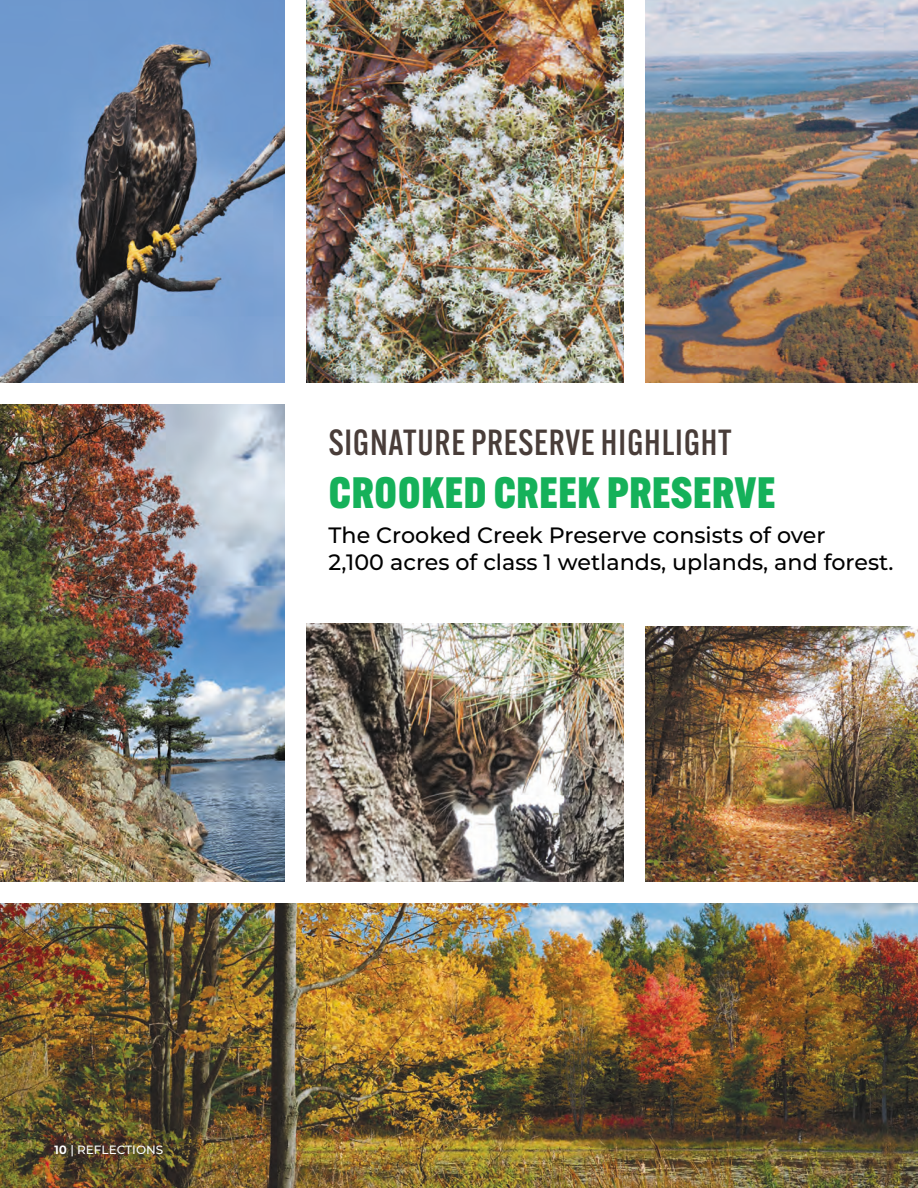
<style>
.page{position:relative;width:918px;height:1188px;background:#fff}
.page>*{position:absolute;margin:0;border:0;box-sizing:border-box;transform-origin:0 0}
.Title_Subhead_-_Montserrat_Bold_20_pt{font:800 42.9px "Alternate Gothic ATF";letter-spacing:.02em;color:#15b15a}
.Header_1_-_All_Caps_ATF_Demi_27_pt{font:500 35.55px "Alternate Gothic ATF";letter-spacing:.02em;color:#493d39}
.t1{font:500 22.2px/26.7px "Montserrat";color:#010101}
.t2{font:500 12px "Montserrat";color:#fff}
.s1{font-weight:700}
</style>
<div class="page">
<img style="left:0;top:903px;width:918px;height:285px">
<img style="left:306px;top:0;width:318px;height:383px">
<img style="left:0;top:0;width:285px;height:383px">
<img style="left:645px;top:0;width:273px;height:383px">
<img style="left:0;top:404px;width:285px;height:478px">
<img style="left:645px;top:626px;width:273px;height:256px">
<img style="left:306px;top:623px;width:318px;height:259px">
<p class="Header_1_-_All_Caps_ATF_Demi_27_pt" style="left:329px;top:421px;width:404px">SIGNATURE PRESERVE HIGHLIGHT</p>
<p class="Title_Subhead_-_Montserrat_Bold_20_pt" style="left:329px;top:466px;width:448px">CROOKED CREEK PRESERVE</p>
<p class="t1" style="left:328px;top:521px;width:567px">The Crooked Creek Preserve consists of over<br>2,100 acres of class 1 wetlands, uplands, and forest.</p>
<p class="t2" style="left:54px;top:1141px;width:111px"><span class="s1">10</span> | REFLECTIONS</p>
</div>
